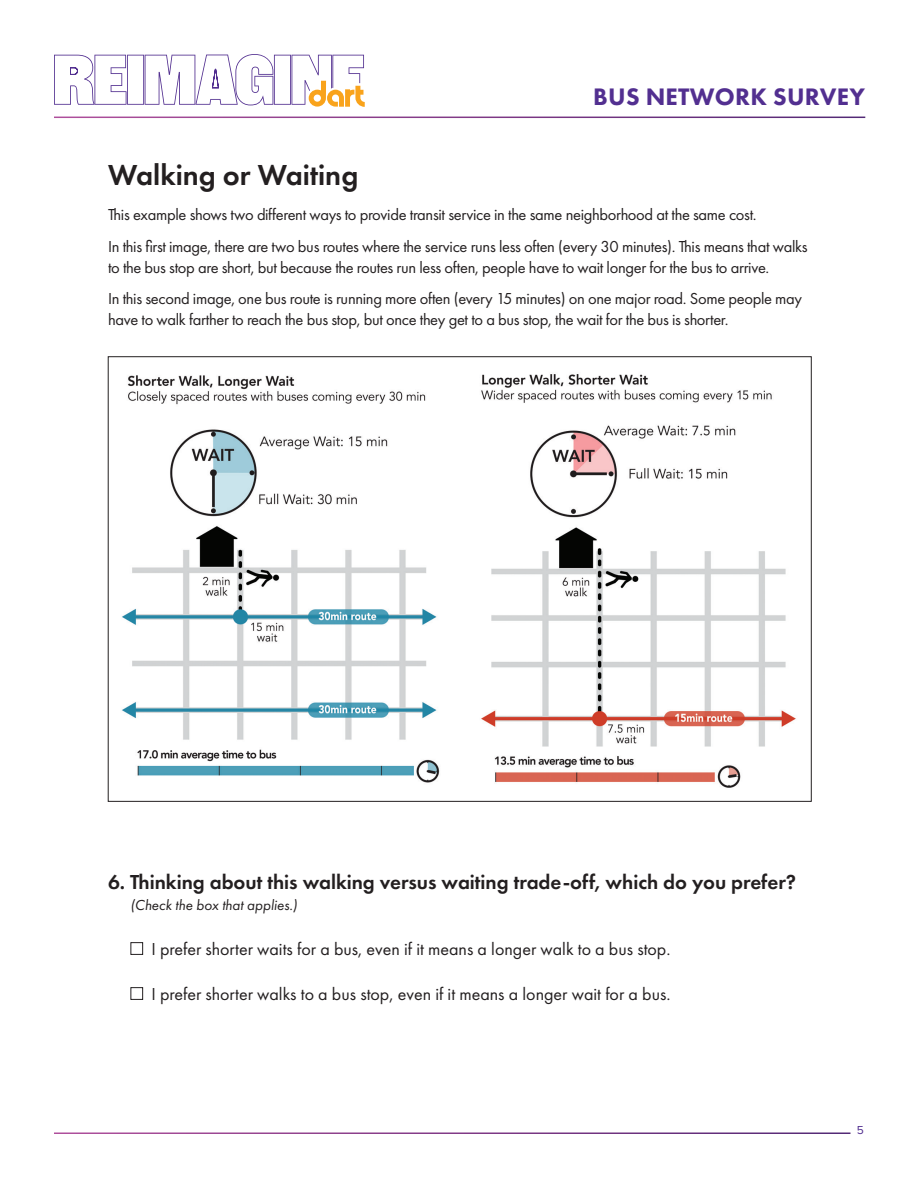
<style>
.page{position:relative;width:918px;height:1188px;background:#fff}
.page>*{position:absolute;margin:0;border:0;box-sizing:border-box;transform-origin:0 0}
.t1{font:600 30px "Futura PT";color:#231f20}
.t2{font:800 24.75px "Futura PT";letter-spacing:.01em;color:#522f90}
.t3{font:600 21px "Futura PT";color:#231f20}
.t4{font:18px "Futura PT";color:#231f20}
.t5{font:16.5px/31.8px "Futura PT";letter-spacing:-.02em;color:#231f20}
.t6{font:italic 15px "Futura PT";color:#231f20}
.t7{font:12px "Proxima Nova";color:#522f90}
</style>
<div class="page">
<svg style="left:54px;top:54px;width:311px;height:53px"></svg>
<img style="left:481px;top:374px;width:315px;height:414px">
<img style="left:122px;top:375px;width:318px;height:408px">
<div style="left:130px;top:942px;width:13px;height:13px;border:1px solid #231f20"></div>
<div style="left:130px;top:987px;width:13px;height:13px;border:1px solid #231f20"></div>
<h1 class="t1" style="left:108px;top:156px;width:252px">Walking or Waiting</h1>
<h2 class="t2" style="left:593px;top:81px;width:273px">BUS NETWORK SURVEY</h2>
<p class="t5" style="left:108px;top:198px;width:701px">This example shows two different ways to provide transit service in the same neighborhood at the same cost.<br>In this first image, there are two bus routes where the service runs less often (every 30 minutes). This means that walks</p>
<p class="t5" style="left:108px;top:251px;width:696px">to the bus stop are short, but because the routes run less often, people have to wait longer for the bus to arrive.<br>In this second image, one bus route is running more often (every 15 minutes) on one major road. Some people may</p>
<p class="t5" style="left:108px;top:304px;width:622px">have to walk farther to reach the bus stop, but once they get to a bus stop, the wait for the bus is shorter.</p>
<p class="t3" style="left:108px;top:869px;width:690px">6. Thinking about this walking versus waiting trade-off, which do you prefer?</p>
<p class="t6" style="left:130px;top:896px;width:168px">(Check the box that applies.)</p>
<p class="t4" style="left:151px;top:938px;width:521px">I prefer shorter waits for a bus, even if it means a longer walk to a bus stop.</p>
<p class="t4" style="left:151px;top:983px;width:521px">I prefer shorter walks to a bus stop, even if it means a longer wait for a bus.</p>
<p class="t7" style="left:857px;top:1121px;width:9px">5</p>
</div>
